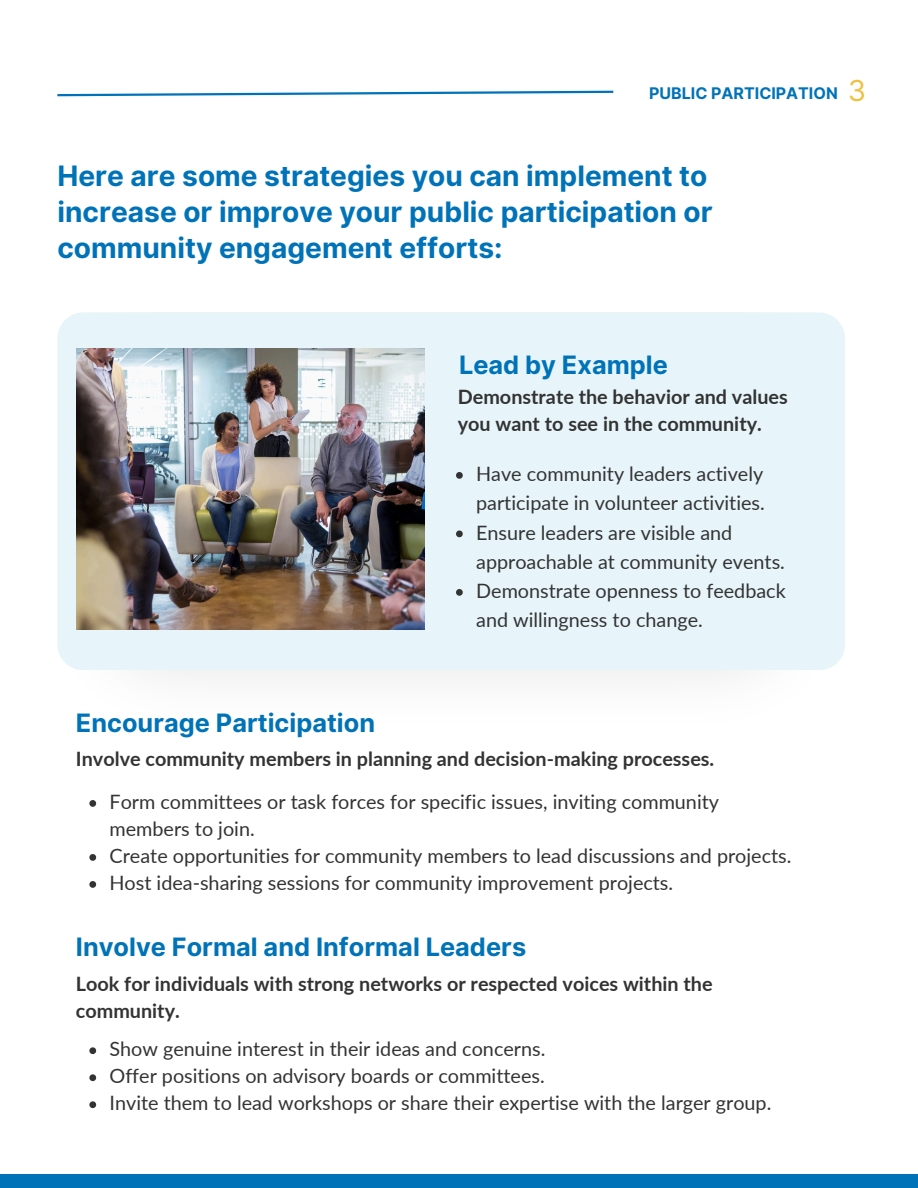
<style>
.page{position:relative;width:918px;height:1188px;background:#fff}
.page>*{position:absolute;margin:0;border:0;box-sizing:border-box;transform-origin:0 0}
.t1{font:28.8px "Inter";color:#f0c140}
.t2{font:700 28.2px/36px "Inter";color:#0073b8}
.t3{font:700 25.35px "Inter";color:#0073b8}
.t4{font:19.8px/29.2px "Lato";color:#333}
.t5{font:700 19.8px/27px "Lato";color:#333}
.t6{font:700 16.05px "Inter";color:#0073b8}
</style>
<div class="page">
<svg style="left:57px;top:90px;width:557px;height:7px"></svg>
<div style="left:0;top:1174px;width:918px;height:14px;background:#0073b8"></div>
<div style="left:57px;top:312px;width:787px;height:358px;background:#e7f5fa"></div>
<svg style="left:456px;top:472px;width:7px;height:7px"></svg>
<svg style="left:456px;top:531px;width:7px;height:6px"></svg>
<svg style="left:456px;top:589px;width:7px;height:7px"></svg>
<img style="left:76px;top:349px;width:349px;height:280px">
<svg style="left:89px;top:800px;width:7px;height:7px"></svg>
<svg style="left:89px;top:854px;width:7px;height:7px"></svg>
<svg style="left:89px;top:881px;width:7px;height:7px"></svg>
<svg style="left:89px;top:1047px;width:7px;height:7px"></svg>
<svg style="left:89px;top:1074px;width:7px;height:7px"></svg>
<svg style="left:89px;top:1101px;width:7px;height:7px"></svg>
<p class="t6" style="left:649px;top:83px;width:190px">PUBLIC PARTICIPATION</p>
<p class="t1" style="left:848px;top:73px;width:20px">3</p>
<p class="t2" style="left:57px;top:158px;width:657px">Here are some strategies you can implement to increase or improve your public participation or community engagement efforts:</p>
<p class="t3" style="left:459px;top:350px;width:210px">Lead by Example</p>
<h2 class="t5" style="left:458px;top:383px;width:332px">Demonstrate the behavior and values you want to see in the community.</h2>
<h1 class="t4" style="left:476px;top:459px;width:290px">Have community leaders actively participate in volunteer activities.</h1>
<p class="t4" style="left:476px;top:517px;width:310px">Ensure leaders are visible and approachable at community events.</p>
<h1 class="t4" style="left:476px;top:576px;width:311px">Demonstrate openness to feedback and willingness to change.</h1>
<h1 class="t3" style="left:76px;top:708px;width:301px">Encourage Participation</h1>
<h2 class="t5" style="left:76px;top:745px;width:640px">Involve community members in planning and decision-making processes.</h2>
<p class="t4" style="left:110px;top:788px;width:611px;line-height:27px">Form committees or task forces for specific issues, inviting community members to join.</p>
<p class="t4" style="left:110px;top:841px;width:684px">Create opportunities for community members to lead discussions and projects.</p>
<p class="t4" style="left:110px;top:868px;width:565px">Host idea-sharing sessions for community improvement projects.</p>
<h1 class="t3" style="left:76px;top:931px;width:452px">Involve Formal and Informal Leaders</h1>
<h2 class="t5" style="left:76px;top:969px;width:638px">Look for individuals with strong networks or respected voices within the community.</h2>
<p class="t4" style="left:110px;top:1034px;width:437px">Show genuine interest in their ideas and concerns.</p>
<p class="t4" style="left:110px;top:1061px;width:437px">Offer positions on advisory boards or committees.</p>
<p class="t4" style="left:110px;top:1088px;width:663px">Invite them to lead workshops or share their expertise with the larger group.</p>
</div>
